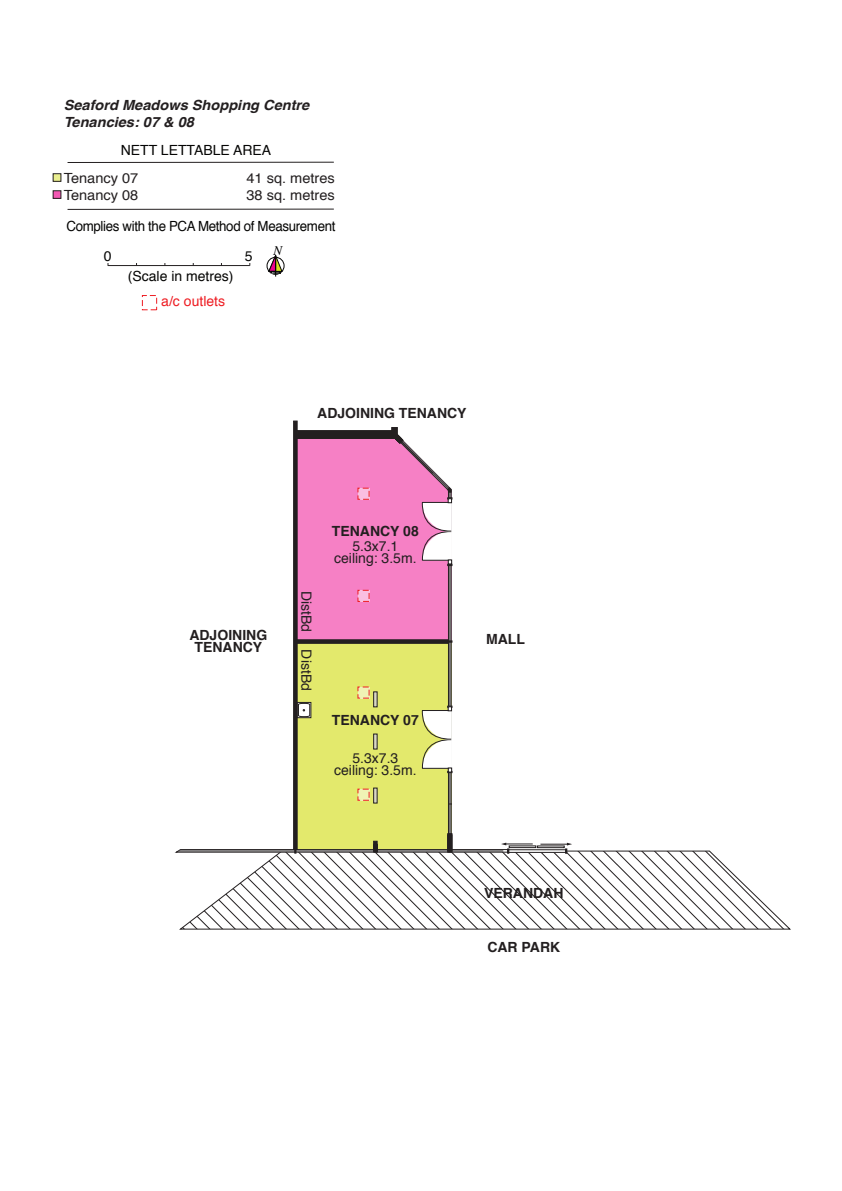
<style>
.page{position:relative;width:842px;height:1191px;background:#fff}
.page>*{position:absolute;margin:0;border:0;box-sizing:border-box;transform-origin:0 0}
.t1{font:700 14px/12px "Helvetica";color:#231f20;text-align:center}
.t2{font:14px/12px "Helvetica";color:#231f20;text-align:center}
.t3{font:italic 700 14px/16.8px "Helvetica";color:#231f20;scale:1.04 1}
.t4{font:14px/16.8px "Helvetica";color:#231f20;scale:1.04 1}
.t5{font:14px/30.4px "Helvetica";letter-spacing:-.025em;color:#050504;scale:.95 1}
.t6{font:14px "Helvetica";color:#050504}
.t7{font:14px "Helvetica";color:#ee1d23}
.t8{font:14px "Helvetica";letter-spacing:-.025em;color:#050504}
.t9{font:italic 13px "Times";color:#000}
</style>
<div class="page">
<div style="left:295px;top:641px;width:157px;height:210px;background:#e3e96c"></div>
<svg style="left:179px;top:850px;width:612px;height:80px"></svg>
<div style="left:448px;top:490px;width:3px;height:361px;background:#fff;border:1px solid #231f20"></div>
<hr style="left:450px;top:491px;width:1px;height:358px;background:#231f20">
<svg style="left:297px;top:702px;width:14px;height:16px"></svg>
<svg style="left:298px;top:703px;width:12px;height:14px"></svg>
<hr style="left:294px;top:421px;width:3px;height:428px;background:#231f20">
<hr style="left:297px;top:640px;width:151px;height:3px;background:#231f20">
<div style="left:297px;top:430px;width:98px;height:5px;background:#231f20;border:1px solid #231f20"></div>
<div style="left:392px;top:427px;width:5px;height:8px;background:#231f20"></div>
<svg style="left:373px;top:691px;width:4px;height:16px"></svg>
<svg style="left:373px;top:734px;width:4px;height:15px"></svg>
<svg style="left:373px;top:788px;width:4px;height:15px"></svg>
<div style="left:267px;top:257px;width:17px;height:17px;border:1px solid #050504;border-radius:50%"></div>
<svg style="left:268px;top:254px;width:15px;height:22px"></svg>
<svg style="left:67px;top:161px;width:267px;height:2px"></svg>
<svg style="left:67px;top:208px;width:267px;height:2px"></svg>
<hr style="left:108px;top:265px;width:142px;height:1px;background:#231f20">
<div style="left:53px;top:174px;width:8px;height:7px;background:#eaef90"></div>
<div style="left:53px;top:173px;width:8px;height:9px;border:1px solid #231f20"></div>
<div style="left:53px;top:191px;width:8px;height:7px;background:#f358b3"></div>
<div style="left:53px;top:190px;width:8px;height:9px;border:1px solid #231f20"></div>
<div style="left:142px;top:295px;width:15px;height:15px;border:1px dashed #ee1d23"></div>
<svg style="left:295px;top:433px;width:157px;height:209px;background:#e784be"></svg>
<div style="left:537px;top:845px;width:27px;height:3px;background:#fff;border:1px solid #231f20"></div>
<div style="left:509px;top:845px;width:27px;height:2px;background:#fff;border:1px solid #231f20"></div>
<div style="left:508px;top:849px;width:58px;height:3px;background:#fff;border:1px solid #231f20"></div>
<svg style="left:175px;top:824px;width:358px;height:29px"></svg>
<svg style="left:540px;top:842px;width:32px;height:11px"></svg>
<div style="left:358px;top:687px;width:11px;height:11px;background:#f0f3b5"></div>
<div style="left:358px;top:789px;width:11px;height:11px;background:#f0f3b5"></div>
<div style="left:358px;top:488px;width:11px;height:11px;background:#fabfe1"></div>
<div style="left:358px;top:590px;width:11px;height:11px;background:#fabfe1"></div>
<svg style="left:421px;top:706px;width:31px;height:66px"></svg>
<p class="t3" style="left:64px;top:97px;width:238px">Seaford Meadows Shopping Centre<br>Tenancies: 07 &amp; 08</p>
<p class="t6" style="left:121px;top:139px;width:152px">NETT LETTABLE AREA</p>
<p class="t4" style="left:64px;top:170px;width:73px">Tenancy 07<br>Tenancy 08</p>
<p class="t4" style="left:246px;top:170px;width:86px">41 sq. metres<br>38 sq. metres</p>
<p class="t5" style="left:104px;top:211px;width:245px;text-indent:-37px">Complies with the PCA Method of Measurement<br>0</p>
<p class="t9" style="left:274px;top:239px;width:10px">N</p>
<p class="t8" style="left:245px;top:246px;width:9px">5</p>
<p class="t6" style="left:128px;top:265px;width:107px">(Scale in metres)</p>
<p class="t7" style="left:161px;top:290px;width:65px">a/c outlets</p>
<p class="t1" style="left:317px;top:407px;width:151px">ADJOINING TENANCY</p>
<p class="t1" style="left:332px;top:525px;width:88px">TENANCY 08</p>
<p class="t2" style="left:334px;top:540px;width:84px">5.3x7.1 ceiling: 3.5m.</p>
<p class="t2" style="left:312px;top:590px;width:43px;rotate:90deg">DistBd</p>
<p class="t2" style="left:312px;top:649px;width:43px;rotate:90deg">DistBd</p>
<p class="t1" style="left:189px;top:629px;width:79px">ADJOINING<br>TENANCY</p>
<p class="t1" style="left:486px;top:633px;width:40px">MALL</p>
<p class="t1" style="left:332px;top:714px;width:88px">TENANCY 07</p>
<p class="t2" style="left:334px;top:752px;width:84px">5.3x7.3 ceiling: 3.5m.</p>
<p class="t1" style="left:484px;top:887px;width:81px">VERANDAH</p>
<p class="t1" style="left:487px;top:941px;width:74px">CAR PARK</p>
</div>
